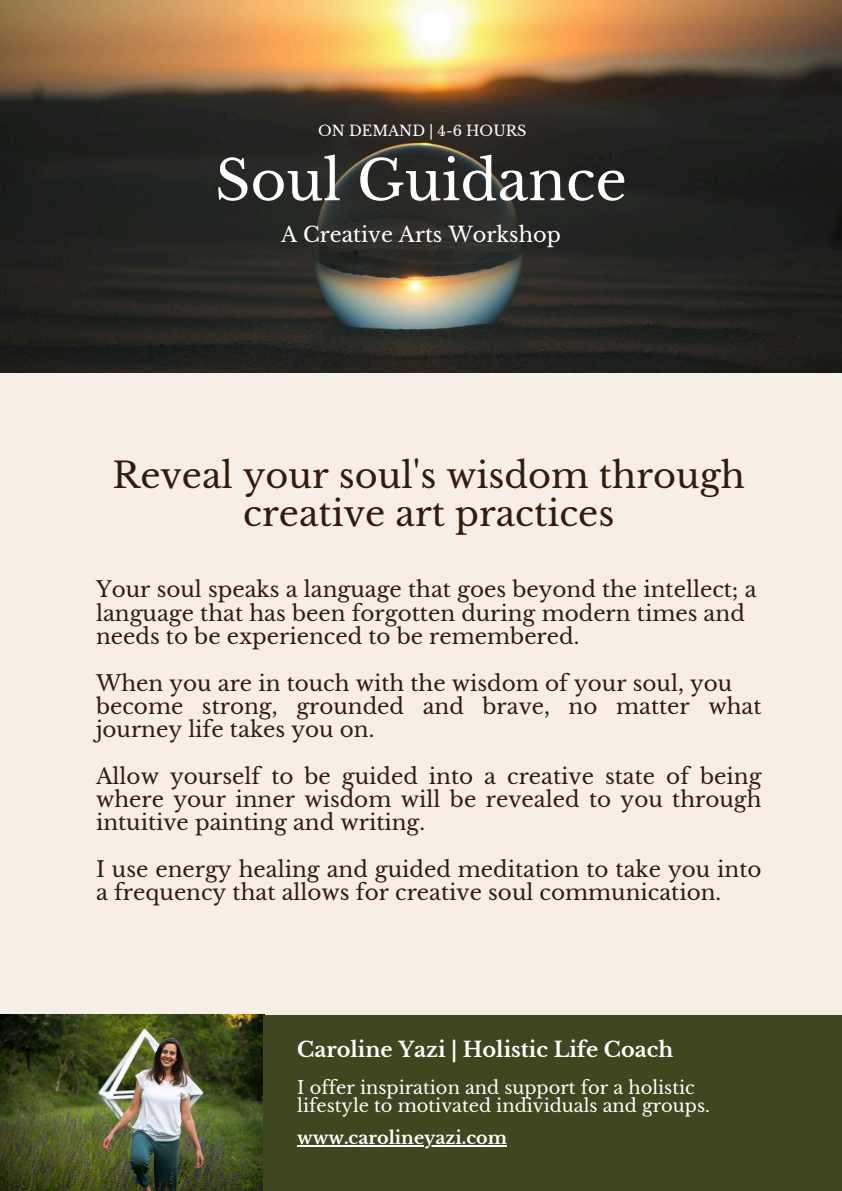
<style>
.page{position:relative;width:842px;height:1191px;background:#fff}
.page>*{position:absolute;margin:0;border:0;box-sizing:border-box;transform-origin:0 0}
.t1{font:55px "Libre Baskerville";color:#fff}
.t2{font:35.2px/38.2px "Libre Baskerville";color:#341b0c;text-align:center}
.t3{font:21.5px/23.2px "Libre Baskerville";color:#341b0c}
.t4{font:700 20.8px "Libre Baskerville";color:#fff}
.t5{font:20.8px "Libre Baskerville";color:#fff}
.t6{font:17.8px/18.8px "Libre Baskerville";color:#fff}
.t7{font:700 17.5px "Libre Baskerville";color:#fff}
.t8{font:14.5px "Libre Baskerville";color:#fff}
</style>
<div class="page">
<div style="left:0;top:0;width:842px;height:1190px;background:#f7eee6"></div>
<img style="left:0;top:0;width:842px;height:372px">
<img style="left:0;top:1014px;width:263px;height:176px">
<div style="left:263px;top:1014px;width:579px;height:176px;background:#3e4720"></div>
<hr style="left:297px;top:1144px;width:210px;height:2px;background:#fff">
<h4 class="t8" style="left:318px;top:122px;width:210px">ON DEMAND | 4-6 HOURS</h4>
<h1 class="t1" style="left:215px;top:147px;width:413px">Soul Guidance</h1>
<h2 class="t5" style="left:281px;top:222px;width:281px">A Creative Arts Workshop</h2>
<h4 class="t2" style="left:113px;top:456px;width:634px">Reveal your soul's wisdom through creative art practices</h4>
<h4 class="t3" style="left:96px;top:578px;width:662px">Your soul speaks a language that goes beyond the intellect; a language that has been forgotten during modern times and needs to be experienced to be remembered.</h4>
<h4 class="t3" style="left:96px;top:671px;width:667px">When you are in touch with the wisdom of your soul, you become strong, grounded and brave, no matter what journey life takes you on.</h4>
<h4 class="t3" style="left:96px;top:764px;width:667px;text-align:justify">Allow yourself to be guided into a creative state of being where your inner wisdom will be revealed to you through intuitive painting and writing.</h4>
<p class="t3" style="left:96px;top:857px;width:667px">I use energy healing and guided meditation to take you into a frequency that allows for creative soul communication.</p>
<p class="t4" style="left:297px;top:1036px;width:378px">Caroline Yazi | Holistic Life Coach</p>
<h3 class="t6" style="left:297px;top:1077px;width:414px">I offer inspiration and support for a holistic lifestyle to motivated individuals and groups.</h3>
<h6 class="t7" style="left:297px;top:1126px;width:211px">www.carolineyazi.com</h6>
</div>
